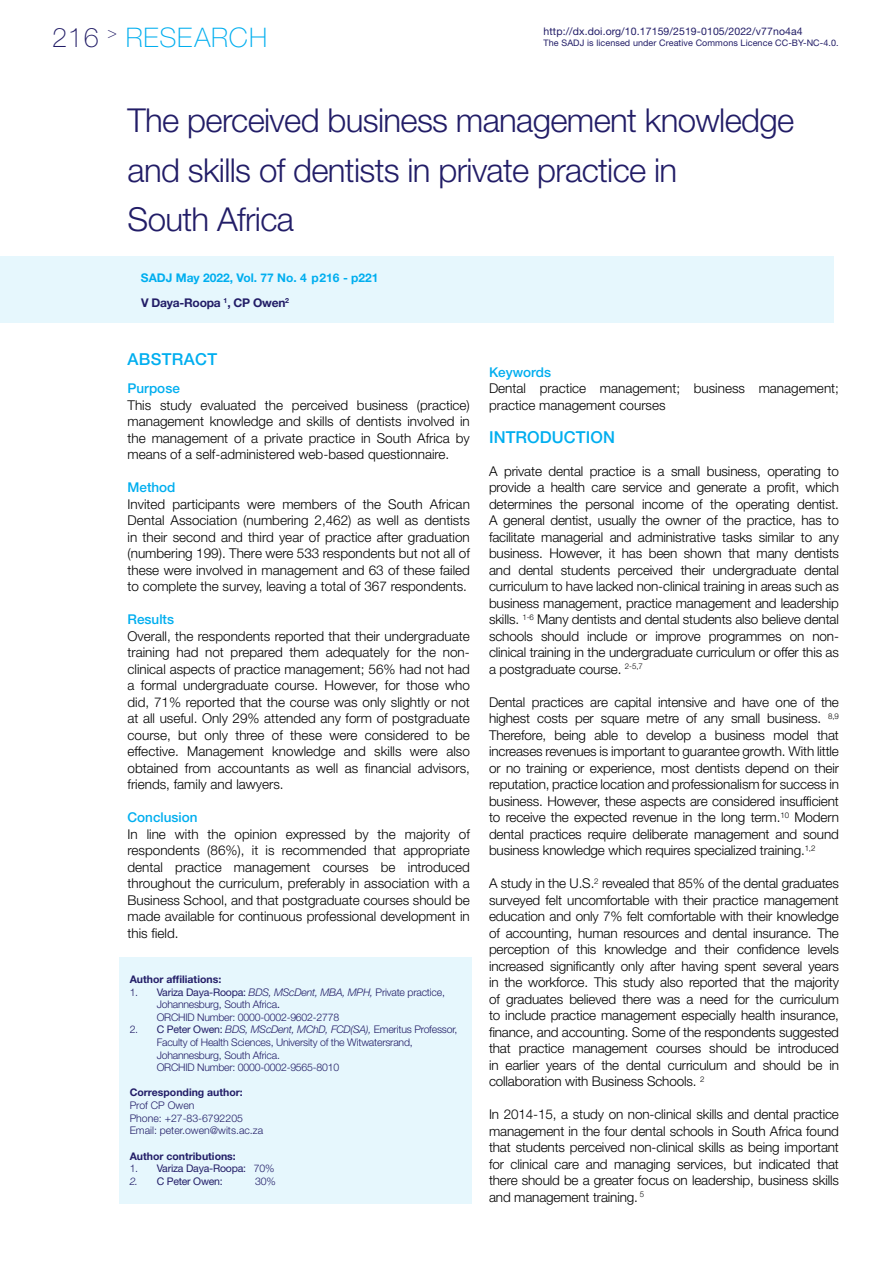
<style>
.page{position:relative;width:893px;height:1263px;background:#fff}
.page>*{position:absolute;margin:0;border:0;box-sizing:border-box;transform-origin:0 0}
.Header_Title_RC_74_4{font:300 33px/49.5px "Helvetica Neue LT Std";letter-spacing:-.02em;color:#221d67}
.t1{font:100 27px "Helvetica Neue LT Std";letter-spacing:.025em;color:#00aeef}
.Text_Body_RC_74_5{font:500 16.5px "Helvetica Neue LT Std";letter-spacing:.005em;color:#00aeef}
.Text_Header_RC_74_4{font:500 16.5px "Helvetica Neue LT Std";letter-spacing:.02em;color:#00aeef}
.Text_Body_RC_74_5-2{font:300 13.5px/16.5px "Helvetica Neue LT Std";color:#000;text-align:justify}
.Text_Body_RC_74_5-3{font:500 13.5px "Helvetica Neue LT Std";color:#00aeef}
.Article_JournalName{font:700 12px "Helvetica Neue LT Std";color:#00aeef}
.Article_AuthorName{font:700 12px "Helvetica Neue LT Std";letter-spacing:-.02em;color:#221d67}
.AuthorAffiliations_R{font:300 10.5px/12.6px "Helvetica Neue LT Std";letter-spacing:-.02em;color:#221d67}
.AuthorAffiliations_R-2{font:700 10.5px "Helvetica Neue LT Std";color:#221d67}
.AuthorAffiliations_R-3{font:300 10.5px "Helvetica Neue LT Std";color:#221d67}
.Header_WebNumber{font:10.5px "Helvetica Neue LT Std";letter-spacing:.01em;color:#221d67}
.AuthorAffiliations_R-4{font:10.5px "Helvetica Neue LT Std";letter-spacing:-.02em;color:#221d67}
.Header_WebNumber-2{font:9px "Helvetica Neue LT Std";letter-spacing:.01em;color:#221d67}
.s1{color:#221d67}
.s2{font-weight:400}
.s3{font-style:italic}
.s4{font-weight:300}
.s5{font-weight:300;font-style:italic}
</style>
<div class="page">
<div style="left:0;top:257px;width:833px;height:66px;background:#e6f7fd"></div>
<div style="left:120px;top:957px;width:352px;height:246px;background:#e6f7fd"></div>
<h2 class="t1" style="left:52px;top:22px;width:216px"><span class="s1">216</span> <sup>&gt;</sup> RESEARCH</h2>
<p class="Header_WebNumber" style="left:544px;top:25px;width:261px">http://dx.doi.org/10.17159/2519-0105/2022/v77no4a4</p>
<p class="Header_WebNumber-2" style="left:544px;top:37px;width:297px">The SADJ is licensed under Creative Commons Licence CC-BY-NC-4.0.</p>
<p class="Header_Title_RC_74_4" style="left:128px;top:95px;width:668px">The perceived business management knowledge and skills of dentists in private practice in</p>
<p class="Header_Title_RC_74_4" style="left:128px;top:194px;width:168px">South Africa</p>
<p class="Article_JournalName" style="left:141px;top:270px;width:239px">SADJ May 2022, Vol. 77 No. 4 p216 - p221</p>
<p class="Article_AuthorName" style="left:141px;top:295px;width:149px">V Daya-Roopa <sup>1</sup>, CP Owen<sup>2</sup></p>
<p class="Text_Header_RC_74_4" style="left:127px;top:350px;width:91px">ABSTRACT</p>
<p class="Text_Body_RC_74_5-3" style="left:128px;top:380px;width:54px">Purpose</p>
<p class="Text_Body_RC_74_5-2" style="left:128px;top:396px;width:344px">This study evaluated the perceived business (practice) management knowledge and skills of dentists involved in the management of a private practice in South Africa by means of a self-administered web-based questionnaire.</p>
<p class="Text_Body_RC_74_5-3" style="left:128px;top:479px;width:50px">Method</p>
<p class="Text_Body_RC_74_5-2" style="left:128px;top:495px;width:344px">Invited participants were members of the South African Dental Association (numbering 2,462) as well as dentists in their second and third year of practice after graduation (numbering 199). There were 533 respondents but not all of these were involved in management and 63 of these failed to complete the survey, leaving a total of 367 respondents.</p>
<p class="Text_Body_RC_74_5-3" style="left:128px;top:611px;width:48px">Results</p>
<p class="Text_Body_RC_74_5-2" style="left:128px;top:627px;width:344px">Overall, the respondents reported that their undergraduate training had not prepared them adequately for the non&shy;clinical aspects of practice management; 56% had not had a formal undergraduate course. However, for those who did, 71% reported that the course was only slightly or not at all useful. Only 29% attended any form of postgraduate course, but only three of these were considered to be effective. Management knowledge and skills were also obtained from accountants as well as financial advisors, friends, family and lawyers.</p>
<p class="Text_Body_RC_74_5-3" style="left:128px;top:809px;width:72px">Conclusion</p>
<p class="Text_Body_RC_74_5-2" style="left:128px;top:825px;width:344px">In line with the opinion expressed by the majority of respondents (86%), it is recommended that appropriate dental practice management courses be introduced throughout the curriculum, preferably in association with a Business School, and that postgraduate courses should be made available for continuous professional development in this field.</p>
<p class="AuthorAffiliations_R-2" style="left:130px;top:973px;width:93px">Author affiliations:</p>
<p class="AuthorAffiliations_R" style="left:157px;top:985px;width:290px;text-indent:-27px">1. <span class="s2">Variza Daya-Roopa:</span> <span class="s3">BDS, MScDent, MBA, MPH,</span> Private practice,<br>Johannesburg, South Africa<span class="s2">.<br></span>ORCHID Number: 0000-0002-9602-2778</p>
<p class="AuthorAffiliations_R" style="left:157px;top:1023px;width:302px;text-indent:-27px">2. <span class="s2">C Peter Owen:</span> <span class="s3">BDS, MScDent, MChD, FCD(SA),</span> Emeritus Professor, Faculty of Health Sciences, University of the Witwatersrand, Johannesburg, South Africa.<br>ORCHID Number: 0000-0002-9565-8010</p>
<p class="AuthorAffiliations_R-2" style="left:130px;top:1086px;width:115px">Corresponding author:</p>
<p class="AuthorAffiliations_R-3" style="left:130px;top:1099px;width:66px">Prof CP Owen</p>
<p class="AuthorAffiliations_R-3" style="left:130px;top:1111px;width:115px">Phone: +27-83-6792205</p>
<p class="AuthorAffiliations_R-3" style="left:130px;top:1124px;width:135px">Email: peter.owen@wits.ac.za</p>
<p class="AuthorAffiliations_R-2" style="left:130px;top:1149px;width:108px">Author contributions:</p>
<p class="AuthorAffiliations_R-4" style="left:130px;top:1162px;width:146px"><span class="s4">1.</span> Variza Daya-Roopa: <span class="s4">70%</span></p>
<p class="AuthorAffiliations_R-4" style="left:130px;top:1175px;width:95px"><span class="s5">2.</span> C Peter Owen:</p>
<p class="AuthorAffiliations_R" style="left:255px;top:1174px;width:22px">30%</p>
<p class="Text_Body_RC_74_5-3" style="left:489px;top:364px;width:64px">Keywords</p>
<p class="Text_Body_RC_74_5-2" style="left:489px;top:380px;width:351px">Dental practice management; business management; practice management courses</p>
<p class="Text_Body_RC_74_5" style="left:489px;top:427px;width:127px">INTRODUCTION</p>
<p class="Text_Body_RC_74_5-2" style="left:489px;top:462px;width:351px">A private dental practice is a small business, operating to provide a health care service and generate a profit, which determines the personal income of the operating dentist.<br>A general dentist, usually the owner of the practice, has to facilitate managerial and administrative tasks similar to any business. However, it has been shown that many dentists and dental students perceived their undergraduate dental curriculum to have lacked non-clinical training in areas such as business management, practice management and leadership skills. <sup>1-6</sup> Many dentists and dental students also believe dental schools should include or improve programmes on non&shy;clinical training in the undergraduate curriculum or offer this as a postgraduate course. <sup>2-5,7</sup></p>
<p class="Text_Body_RC_74_5-2" style="left:489px;top:693px;width:351px">Dental practices are capital intensive and have one of the highest costs per square metre of any small business. <sup>8,9<br></sup>Therefore, being able to develop a business model that increases revenues is important to guarantee growth. With little or no training or experience, most dentists depend on their reputation, practice location and professionalism for success in business. However, these aspects are considered insufficient to receive the expected revenue in the long term.<sup>10</sup> Modern dental practices require deliberate management and sound business knowledge which requires specialized training.<sup>1,2</sup></p>
<p class="Text_Body_RC_74_5-2" style="left:489px;top:875px;width:351px">A study in the U.S.<sup>2</sup> revealed that 85% of the dental graduates surveyed felt uncomfortable with their practice management education and only 7% felt comfortable with their knowledge of accounting, human resources and dental insurance. The perception of this knowledge and their confidence levels increased significantly only after having spent several years in the workforce. This study also reported that the majority of graduates believed there was a need for the curriculum to include practice management especially health insurance, finance, and accounting. Some of the respondents suggested that practice management courses should be introduced in earlier years of the dental curriculum and should be in collaboration with Business Schools. <sup>2</sup></p>
<p class="Text_Body_RC_74_5-2" style="left:489px;top:1106px;width:351px">In 2014-15, a study on non-clinical skills and dental practice management in the four dental schools in South Africa found that students perceived non-clinical skills as being important for clinical care and managing services, but indicated that there should be a greater focus on leadership, business skills and management training. <sup>5</sup></p>
</div>
